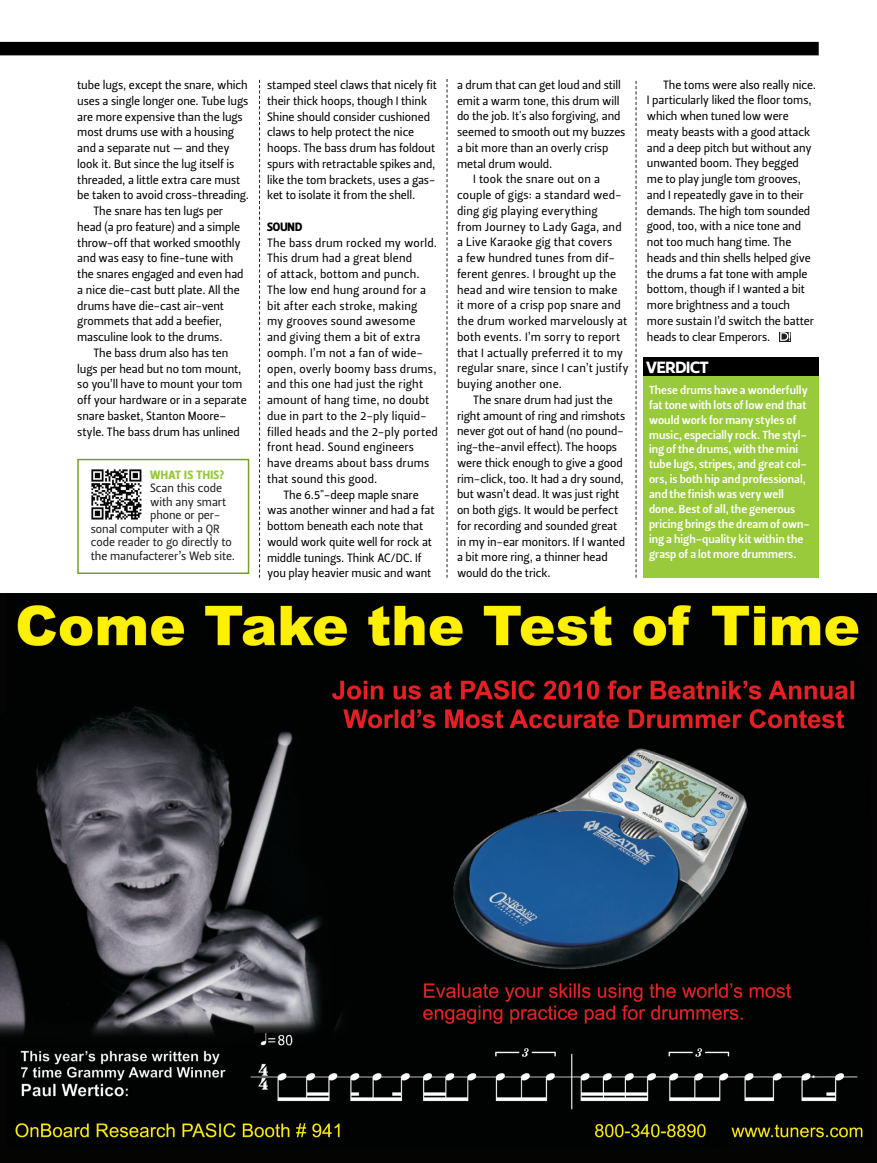
<style>
.page{position:relative;width:877px;height:1163px;background:#fff}
.page>*{position:absolute;margin:0;border:0;box-sizing:border-box;transform-origin:0 0}
.t1{font:21px "Leitura Sans Grot 3";letter-spacing:-.045em;color:#fff}
.t2{font:12px/15.8px "Leitura Sans Grot 2";letter-spacing:-.005em;color:#000001}
.t3{font:12px "Leitura Sans Grot 2";letter-spacing:.015em;color:#000001}
.t4{font:12px "Leitura Sans Grot 2";letter-spacing:-.01em;color:#231f20}
.t5{font:12px "Leitura Sans Grot 4";letter-spacing:.025em;color:#99ca3b}
.t6{font:12px "Leitura Sans Grot 4";letter-spacing:.005em;color:#000001}
.t7{font:11.7px/14.9px "Leitura Sans Grot 3";letter-spacing:.005em;color:#fff}
.s1{color:#000001}
</style>
<div class="page">
<svg style="left:780px;top:332px;width:10px;height:9px"></svg>
<div style="left:0;top:42px;width:819px;height:13px;background:#000001"></div>
<div style="left:643px;top:362px;width:176px;height:216px;background:#99ca3b"></div>
<div style="left:643px;top:357px;width:176px;height:18px;background:#000001"></div>
<svg style="left:259px;top:80px;width:1px;height:497px"></svg>
<svg style="left:447px;top:79px;width:1px;height:498px"></svg>
<svg style="left:636px;top:81px;width:1px;height:496px"></svg>
<img style="left:1px;top:593px;width:876px;height:569px">
<svg style="left:77px;top:458px;width:173px;height:116px"></svg>
<img style="left:85px;top:463px;width:65px;height:58px">
<p class="t2" style="left:77px;top:77px;width:172px">tube lugs, except the snare, which</p>
<p class="t2" style="left:77px;top:93px;width:173px">uses a single longer one. Tube lugs</p>
<p class="t2" style="left:77px;top:109px;width:167px">are more expensive than the lugs</p>
<p class="t2" style="left:77px;top:125px;width:158px">most drums use with a housing</p>
<p class="t2" style="left:77px;top:140px;width:154px">and a separate nut — and they</p>
<p class="t2" style="left:77px;top:156px;width:159px">look it. But since the lug itself is</p>
<p class="t2" style="left:77px;top:172px;width:165px">threaded, a little extra care must</p>
<p class="t2" style="left:77px;top:187px;width:173px">be taken to avoid cross-threading.</p>
<p class="t2" style="left:93px;top:203px;width:131px">The snare has ten lugs per</p>
<p class="t2" style="left:77px;top:219px;width:164px">head (a pro feature) and a simple</p>
<p class="t2" style="left:77px;top:235px;width:165px">throw-off that worked smoothly</p>
<p class="t2" style="left:77px;top:250px;width:158px">and was easy to fine-tune with</p>
<p class="t2" style="left:77px;top:266px;width:168px">the snares engaged and even had</p>
<p class="t2" style="left:77px;top:282px;width:164px">a nice die-cast butt plate. All the</p>
<p class="t2" style="left:77px;top:298px;width:148px">drums have die-cast air-vent</p>
<p class="t2" style="left:77px;top:313px;width:146px">grommets that add a beefier,</p>
<p class="t2" style="left:77px;top:329px;width:147px">masculine look to the drums.</p>
<p class="t2" style="left:93px;top:345px;width:136px">The bass drum also has ten</p>
<p class="t2" style="left:77px;top:361px;width:166px">lugs per head but no tom mount,</p>
<p class="t2" style="left:77px;top:376px;width:167px">so you’ll have to mount your tom</p>
<p class="t2" style="left:77px;top:392px;width:171px">off your hardware or in a separate</p>
<p class="t2" style="left:77px;top:408px;width:151px">snare basket, Stanton Moore–</p>
<p class="t2" style="left:77px;top:424px;width:164px">style. The bass drum has unlined</p>
<p class="t5" style="left:150px;top:467px;width:76px">WHAT IS THIS?</p>
<p class="t4" style="left:150px;top:481px;width:73px">Scan this code</p>
<p class="t4" style="left:150px;top:494px;width:78px">with any smart</p>
<p class="t4" style="left:150px;top:508px;width:72px">phone or per-</p>
<p class="t4" style="left:91px;top:521px;width:131px">sonal computer with a QR</p>
<p class="t4" style="left:91px;top:535px;width:143px">code reader to go directly to</p>
<p class="t4" style="left:91px;top:549px;width:146px">the manufacterer<span class="s1">’</span>s Web site.</p>
<p class="t2" style="left:267px;top:77px;width:171px">stamped steel claws that nicely fit their thick hoops, though I think<br>Shine should consider cushioned claws to help protect the nice hoops. The bass drum has foldout spurs with retractable spikes and, like the tom brackets, uses a gas&shy;ket to isolate it from the shell.</p>
<p class="t6" style="left:267px;top:219px;width:37px">SOUND</p>
<p class="t3" style="left:267px;top:235px;width:171px">The bass drum rocked my world.</p>
<p class="t3" style="left:267px;top:251px;width:147px">This drum had a great blend</p>
<p class="t3" style="left:267px;top:267px;width:154px">of attack, bottom and punch.</p>
<p class="t3" style="left:267px;top:283px;width:161px">The low end hung around for a</p>
<p class="t2" style="left:267px;top:298px;width:152px">bit after each stroke, making</p>
<p class="t3" style="left:267px;top:314px;width:150px">my grooves sound awesome</p>
<p class="t2" style="left:267px;top:329px;width:155px">and giving them a bit of extra</p>
<p class="t3" style="left:267px;top:346px;width:158px">oomph. I’m not a fan of wide-</p>
<p class="t3" style="left:267px;top:361px;width:171px">open, overly boomy bass drums,</p>
<p class="t3" style="left:267px;top:377px;width:157px">and this one had just the right</p>
<p class="t3" style="left:267px;top:393px;width:164px">amount of hang time, no doubt</p>
<p class="t3" style="left:267px;top:408px;width:161px">due in part to the 2-ply liquid-</p>
<p class="t3" style="left:267px;top:424px;width:172px">filled heads and the 2-ply ported</p>
<p class="t3" style="left:267px;top:440px;width:149px">front head. Sound engineers</p>
<p class="t2" style="left:267px;top:455px;width:164px">have dreams about bass drums</p>
<p class="t3" style="left:267px;top:471px;width:112px">that sound this good.</p>
<p class="t2" style="left:283px;top:487px;width:137px">The 6.5"-deep maple snare</p>
<p class="t2" style="left:267px;top:502px;width:169px">was another winner and had a fat</p>
<p class="t2" style="left:267px;top:518px;width:158px">bottom beneath each note that</p>
<p class="t2" style="left:267px;top:534px;width:166px">would work quite well for rock at</p>
<p class="t2" style="left:267px;top:549px;width:156px">middle tunings. Think AC/DC. If</p>
<p class="t2" style="left:267px;top:565px;width:166px">you play heavier music and want</p>
<p class="t2" style="left:457px;top:77px;width:166px">a drum that can get loud and still</p>
<p class="t2" style="left:457px;top:93px;width:164px">emit a warm tone, this drum will</p>
<p class="t2" style="left:457px;top:108px;width:165px">do the job. It's also forgiving, and</p>
<p class="t2" style="left:457px;top:124px;width:170px">seemed to smooth out my buzzes</p>
<p class="t2" style="left:457px;top:140px;width:153px">a bit more than an overly crisp</p>
<p class="t2" style="left:457px;top:156px;width:97px">metal drum would.</p>
<p class="t3" style="left:473px;top:172px;width:128px">I took the snare out on a</p>
<p class="t3" style="left:457px;top:188px;width:166px">couple of gigs: a standard wed-</p>
<p class="t2" style="left:457px;top:203px;width:142px">ding gig playing everything</p>
<p class="t3" style="left:457px;top:219px;width:166px">from Journey to Lady Gaga, and</p>
<p class="t2" style="left:457px;top:234px;width:157px">a Live Karaoke gig that covers</p>
<p class="t3" style="left:457px;top:251px;width:160px">a few hundred tunes from dif-</p>
<p class="t2" style="left:457px;top:266px;width:161px">ferent genres. I brought up the</p>
<p class="t2" style="left:457px;top:282px;width:162px">head and wire tension to make</p>
<p class="t2" style="left:457px;top:297px;width:165px">it more of a crisp pop snare and</p>
<p class="t3" style="left:457px;top:314px;width:172px">the drum worked marvelously at</p>
<p class="t3" style="left:457px;top:330px;width:165px">both events. I’m sorry to report</p>
<p class="t2" style="left:457px;top:345px;width:168px">that I actually preferred it to my</p>
<p class="t2" style="left:457px;top:360px;width:173px">regular snare, since I can’t justify</p>
<p class="t2" style="left:457px;top:376px;width:106px">buying another one.</p>
<p class="t2" style="left:473px;top:392px;width:141px">The snare drum had just the</p>
<p class="t2" style="left:457px;top:408px;width:170px">right amount of ring and rimshots</p>
<p class="t2" style="left:457px;top:423px;width:168px">never got out of hand (no pound-</p>
<p class="t2" style="left:457px;top:439px;width:162px">ing-the-anvil effect). The hoops</p>
<p class="t2" style="left:457px;top:455px;width:167px">were thick enough to give a good</p>
<p class="t2" style="left:457px;top:471px;width:168px">rim-click, too. It had a dry sound,</p>
<p class="t2" style="left:457px;top:486px;width:164px">but wasn’t dead. It was just right</p>
<p class="t2" style="left:457px;top:502px;width:163px">on both gigs. It would be perfect</p>
<p class="t2" style="left:457px;top:518px;width:162px">for recording and sounded great</p>
<p class="t2" style="left:457px;top:534px;width:170px">in my in-ear monitors. If I wanted</p>
<p class="t2" style="left:457px;top:549px;width:152px">a bit more ring, a thinner head</p>
<p class="t2" style="left:457px;top:565px;width:95px">would do the trick.</p>
<p class="t2" style="left:647px;top:77px;width:171px;text-indent:16px">The toms were also really nice.<br>I particularly liked the floor toms, which when tuned low were meaty beasts with a good attack and a deep pitch but without any unwanted boom. They begged me to play jungle tom grooves, and I repeatedly gave in to their demands. The high tom sounded good, too, with a nice tone and not too much hang time. The heads and thin shells helped give the drums a fat tone with ample bottom, though if I wanted a bit more brightness and a touch more sustain I’d switch the batter heads to clear Emperors.</p>
<h1 class="t1" style="left:646px;top:353px;width:65px">verdict</h1>
<p class="t7" style="left:649px;top:382px;width:163px">These drums have a wonderfully fat tone with lots of low end that would work for many styles of music, especially rock. The styl&shy;ing of the drums, with the mini tube lugs, stripes, and great col&shy;ors, is both hip and professional, and the finish was very well done. Best of all, the generous pricing brings the dream of own&shy;ing a high-quality kit within the grasp of a lot more drummers.</p>
</div>
